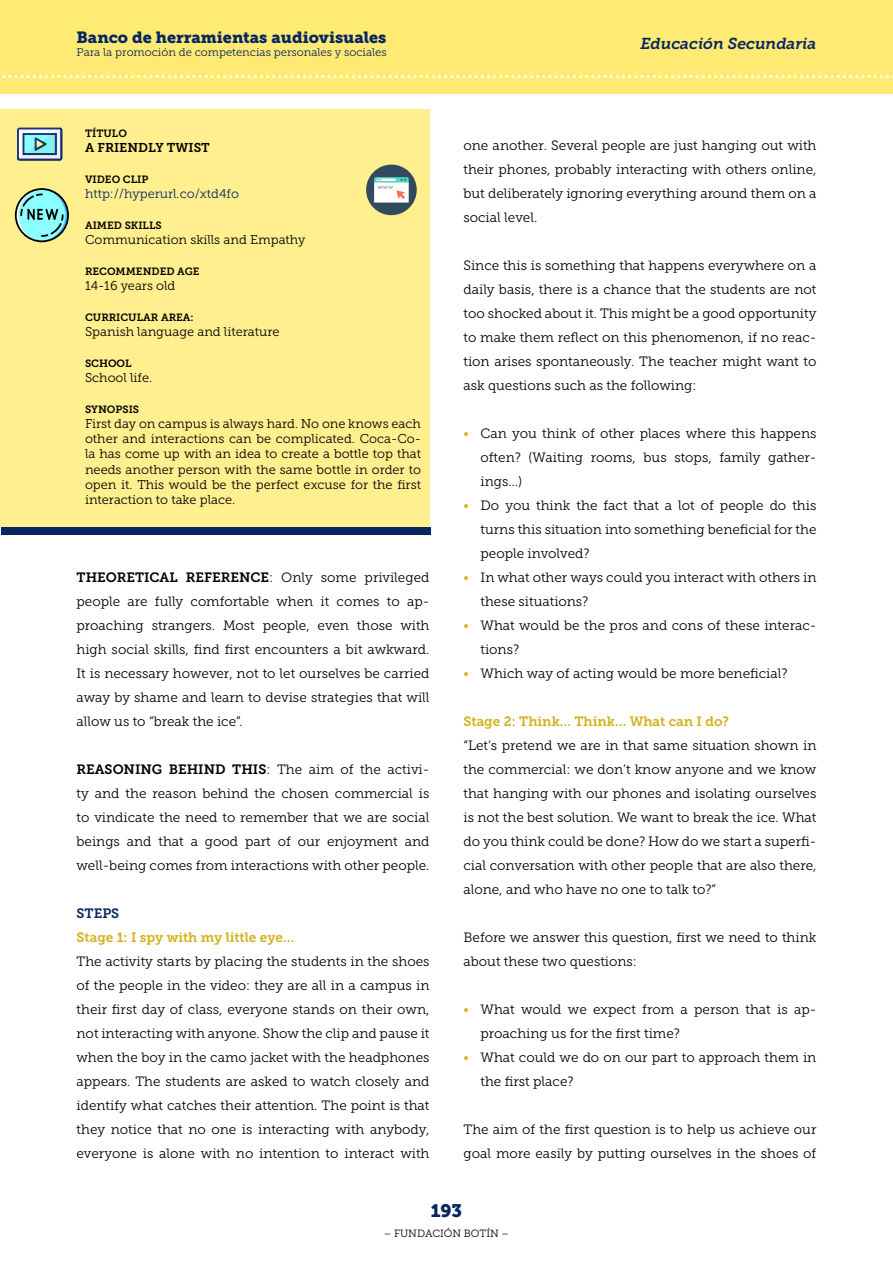
<style>
.page{position:relative;width:893px;height:1263px;background:#fff}
.page>*{position:absolute;margin:0;border:0;box-sizing:border-box;transform-origin:0 0}
.t1{font:18px "Museo Slab 900";color:#052661}
.t2{font:16.2px "Museo Slab 900";color:#052661}
.t3{font:italic 15.75px "Museo Slab 700";color:#052661}
.t4{font:13.5px/24px "Museo Slab 300";color:#000;text-align:justify}
.t5{font:13.5px "Museo Slab 700";color:#d3b019}
.t6{font:13.5px "Museo Slab 700";color:#052661}
.HTML_Preformatted{font:12.75px/15.3px "Museo Slab 300";color:#000;text-align:justify}
.t7{font:12.75px "Museo Slab 300";color:#052661}
.t8{font:12.75px "Museo Slab 700";color:#000}
.t9{font:11.25px "Museo Slab 300";color:#052661}
.t10{font:10.5px "Museo Slab 700";color:#000}
.t11{font:10.5px "Museo Slab 300";color:#000}
.s1{font-family:"Museo Slab 700"}
.s2{color:#d3b019}
</style>
<div class="page">
<div style="left:0;top:0;width:893px;height:94px;background:#ffeb73"></div>
<svg style="left:2px;top:75px;width:891px;height:3px"></svg>
<div style="left:0;top:109px;width:429px;height:418px;background:#ffef8f"></div>
<div style="left:1px;top:527px;width:430px;height:7px;background:#052661"></div>
<div style="left:366px;top:165px;width:51px;height:50px;background:#334a5e;border-radius:50%"></div>
<svg style="left:374px;top:177px;width:35px;height:26px"></svg>
<svg style="left:17px;top:128px;width:45px;height:33px"></svg>
<svg style="left:15px;top:188px;width:54px;height:54px"></svg>
<p class="t2" style="left:77px;top:28px;width:311px">Banco de herramientas audiovisuales</p>
<p class="t9" style="left:77px;top:46px;width:312px">Para la promoción de competencias personales y sociales</p>
<p class="t10" style="left:85px;top:128px;width:43px">TÍTULO</p>
<p class="t8" style="left:85px;top:141px;width:126px">A FRIENDLY TWIST</p>
<p class="t10" style="left:85px;top:173px;width:65px">VIDEO CLIP</p>
<p class="t7" style="left:85px;top:187px;width:155px">http://hyperurl.co/xtd4fo</p>
<p class="t10" style="left:85px;top:219px;width:78px">AIMED SKILLS</p>
<p class="HTML_Preformatted" style="left:85px;top:232px;width:222px">Communication skills and Empathy</p>
<p class="t10" style="left:85px;top:265px;width:116px">RECOMMENDED AGE</p>
<p class="HTML_Preformatted" style="left:85px;top:278px;width:92px">14-16 years old</p>
<p class="t10" style="left:85px;top:311px;width:110px">CURRICULAR AREA:</p>
<p class="HTML_Preformatted" style="left:85px;top:324px;width:196px">Spanish language and literature</p>
<p class="t10" style="left:85px;top:357px;width:48px">SCHOOL</p>
<p class="HTML_Preformatted" style="left:85px;top:370px;width:69px">School life.</p>
<p class="t10" style="left:85px;top:403px;width:56px">SYNOPSIS</p>
<p class="HTML_Preformatted" style="left:85px;top:416px;width:337px">First day on campus is always hard. No one knows each other and interactions can be complicated. Coca-Co&shy;la has come up with an idea to create a bottle top that needs another person with the same bottle in order to open it. This would be the perfect excuse for the first interaction to take place.</p>
<p class="t4" style="left:77px;top:565px;width:354px"><span class="s1">THEORETICAL REFERENCE</span>: Only some privileged people are fully comfortable when it comes to ap&shy;proaching strangers. Most people, even those with high social skills, find first encounters a bit awkward.<br>It is necessary however, not to let ourselves be carried away by shame and learn to devise strategies that will allow us to “break the ice”.</p>
<p class="t4" style="left:77px;top:757px;width:354px"><span class="s1">REASONING BEHIND THIS</span>: The aim of the activi&shy;ty and the reason behind the chosen commercial is to vindicate the need to remember that we are social beings and that a good part of our enjoyment and well-being comes from interactions with other people.</p>
<p class="t6" style="left:77px;top:906px;width:44px">STEPS</p>
<p class="t5" style="left:77px;top:930px;width:219px">Stage 1: I spy with my little eye…</p>
<p class="t4" style="left:77px;top:949px;width:354px">The activity starts by placing the students in the shoes of the people in the video: they are all in a campus in their first day of class, everyone stands on their own, not interacting with anyone. Show the clip and pause it when the boy in the camo jacket with the headphones appears. The students are asked to watch closely and identify what catches their attention. The point is that they notice that no one is interacting with anybody, everyone is alone with no intention to interact with</p>
<p class="t3" style="left:640px;top:34px;width:177px">Educación Secundaria</p>
<p class="t4" style="left:463px;top:133px;width:354px">one another. Several people are just hanging out with their phones, probably interacting with others online, but deliberately ignoring everything around them on a social level.</p>
<p class="t4" style="left:463px;top:253px;width:354px">Since this is something that happens everywhere on a daily basis, there is a chance that the students are not too shocked about it. This might be a good opportunity to make them reflect on this phenomenon, if no reac&shy;tion arises spontaneously. The teacher might want to ask questions such as the following:</p>
<p class="t4" style="left:480px;top:421px;width:337px;text-indent:-17px"><span class="s2">•</span> Can you think of other places where this happens often? (Waiting rooms, bus stops, family gather&shy;ings…)</p>
<p class="t4" style="left:480px;top:493px;width:337px;text-indent:-17px"><span class="s2">•</span> Do you think the fact that a lot of people do this turns this situation into something beneficial for the people involved?</p>
<p class="t4" style="left:480px;top:565px;width:337px;text-indent:-17px"><span class="s2">•</span> In what other ways could you interact with others in these situations?</p>
<p class="t4" style="left:480px;top:613px;width:337px;text-indent:-17px"><span class="s2">•</span> What would be the pros and cons of these interac&shy;tions?</p>
<p class="t4" style="left:463px;top:661px;width:325px"><span class="s2">•</span> Which way of acting would be more beneficial?</p>
<p class="t5" style="left:463px;top:714px;width:267px">Stage 2: Think… Think… What can I do?</p>
<p class="t4" style="left:463px;top:733px;width:354px">“Let’s pretend we are in that same situation shown in the commercial: we don’t know anyone and we know that hanging with our phones and isolating ourselves is not the best solution. We want to break the ice. What do you think could be done? How do we start a superfi&shy;cial conversation with other people that are also there, alone, and who have no one to talk to?”</p>
<p class="t4" style="left:463px;top:925px;width:354px">Before we answer this question, first we need to think about these two questions:</p>
<p class="t4" style="left:480px;top:997px;width:337px;text-indent:-17px"><span class="s2">•</span> What would we expect from a person that is ap&shy;proaching us for the first time?</p>
<p class="t4" style="left:480px;top:1045px;width:337px;text-indent:-17px"><span class="s2">•</span> What could we do on our part to approach them in the first place?</p>
<p class="t4" style="left:463px;top:1117px;width:354px">The aim of the first question is to help us achieve our goal more easily by putting ourselves in the shoes of</p>
<h1 class="t1" style="left:431px;top:1201px;width:33px">193</h1>
<p class="t11" style="left:384px;top:1227px;width:127px">– FUNDACIÓN BOTÍN –</p>
</div>
